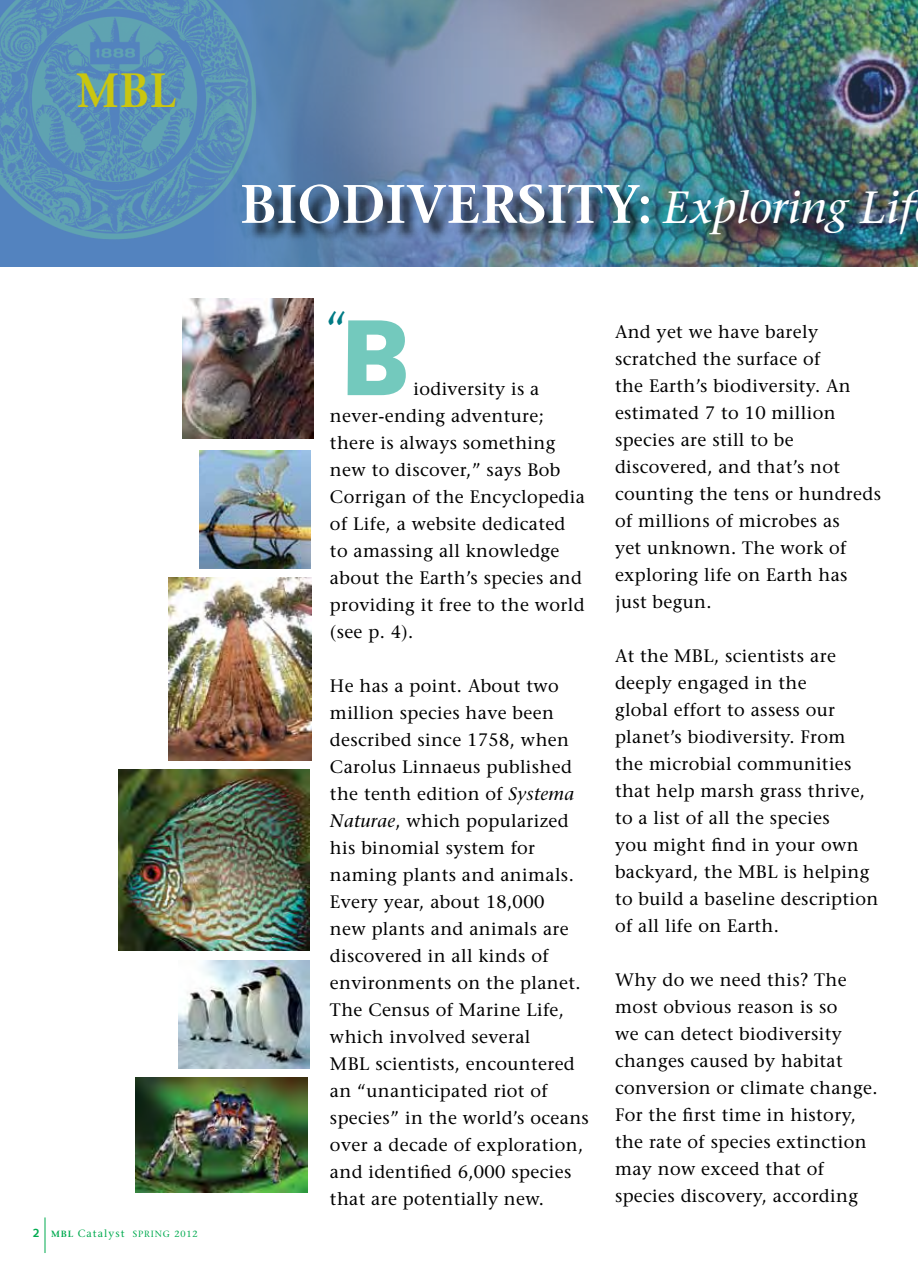
<style>
.page{position:relative;width:918px;height:1269px;background:#fff}
.page>*{position:absolute;margin:0;border:0;box-sizing:border-box;transform-origin:0 0}
.t1{font:900 108px "Syntax";color:#73c9bd}
.t2{font:600 54px "Stone Serif";color:#fff}
.t3{font:600 48px "Stone Serif";color:#c9c60f;scale:.9 1}
.t4{font:45px "Stone Serif";color:#007b85}
.t5{font:18px/27px "Stone Serif";letter-spacing:.02em;color:#000}
.t6{font:9px "Stone Serif";letter-spacing:.1em;color:#00aa4f}
.s1{font-family:"Syntax";font-weight:700;font-size:12px}
.s2{font-weight:600}
.s3{font-size:10.5px}
.s4{font-weight:400;font-style:italic;font-size:45px}
.s5{font-style:italic}
</style>
<div class="page">
<img style="left:0;top:0;width:214px;height:267px">
<img style="left:214px;top:0;width:704px;height:267px">
<img style="left:118px;top:770px;width:192px;height:180px">
<img style="left:200px;top:450px;width:110px;height:119px">
<img style="left:168px;top:578px;width:143px;height:182px">
<img style="left:178px;top:960px;width:132px;height:108px">
<img style="left:182px;top:298px;width:132px;height:141px">
<img style="left:135px;top:1077px;width:173px;height:115px">
<hr style="left:45px;top:1217px;width:1px;height:36px;background:#00aa4f">
<div style="left:245px;top:187px;width:673px;height:66px;background:#000;opacity:.75"></div>
<h3 class="t3" style="left:76px;top:61px;width:113px">MBL</h3>
<p class="t6" style="left:33px;top:1228px;width:166px"><span class="s1">2</span> <span class="s2">MBL</span> <span class="s3">Catalyst</span> SPRING 2012</p>
<h2 class="t2" style="left:240px;top:171px;width:676px">BIODIVERSITY: <span class="s4">Exploring Lif</span></h2>
<h3 class="t4" style="left:326px;top:301px;width:24px">“</h3>
<h1 class="t1" style="left:339px;top:294px;width:74px">B</h1>
<p class="t5" style="left:330px;top:375px;width:256px;text-indent:83px">iodiversity is a never-ending adventure; there is always something new to discover,” says Bob<br>Corrigan of the Encyclopedia of Life, a website dedicated to amassing all knowledge about the Earth’s species and providing it free to the world (see p. 4).</p>
<p class="t5" style="left:330px;top:672px;width:260px">He has a point. About two million species have been described since 1758, when<br>Carolus Linnaeus published the tenth edition of <span class="s5">Systema<br>Naturae</span>, which popularized his binomial system for naming plants and animals.<br>Every year, about 18,000<br>new plants and animals are discovered in all kinds of environments on the planet.<br>The Census of Marine Life, which involved several<br>MBL scientists, encountered an “unanticipated riot of species” in the world’s oceans over a decade of exploration, and identified 6,000 species that are potentially new.</p>
<p class="t5" style="left:615px;top:318px;width:268px">And yet we have barely scratched the surface of<br>the Earth’s biodiversity. An estimated 7 to 10 million species are still to be discovered, and that’s not counting the tens or hundreds of millions of microbes as<br>yet unknown. The work of exploring life on Earth has just begun.</p>
<p class="t5" style="left:615px;top:642px;width:265px">At the MBL, scientists are deeply engaged in the<br>global effort to assess our planet’s biodiversity. From<br>the microbial communities that help marsh grass thrive, to a list of all the species<br>you might find in your own backyard, the MBL is helping to build a baseline description of all life on Earth.</p>
<p class="t5" style="left:615px;top:966px;width:264px">Why do we need this? The most obvious reason is so<br>we can detect biodiversity changes caused by habitat conversion or climate change.<br>For the first time in history, the rate of species extinction may now exceed that of species discovery, according</p>
</div>
